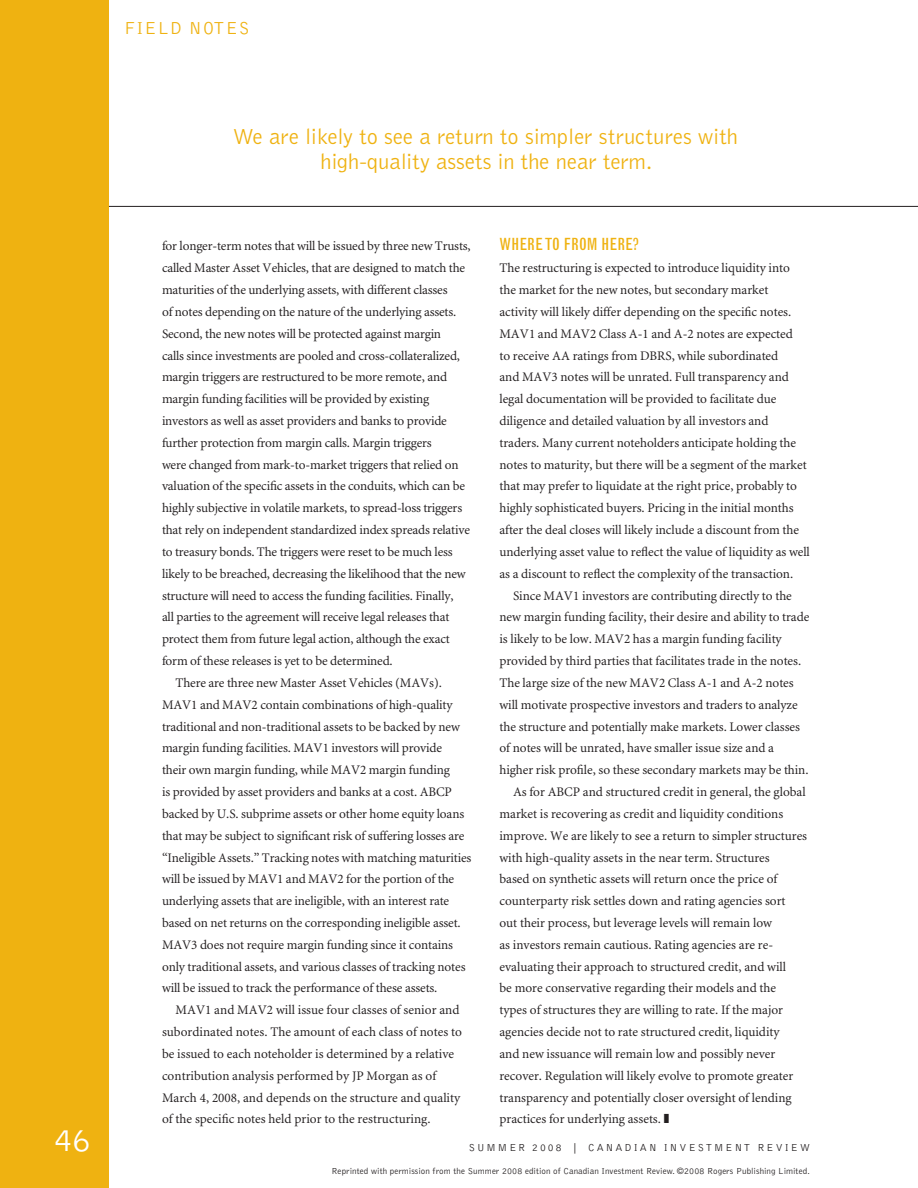
<style>
.page{position:relative;width:918px;height:1188px;background:#fff}
.page>*{position:absolute;margin:0;border:0;box-sizing:border-box;transform-origin:0 0}
.t1{font:300 33px "Bell Gothic";color:#fff}
.pull_quote{font:300 22.5px/25.5px "Bell Gothic";color:#efb211;text-align:center}
.t2{font:300 18px "Bell Gothic";letter-spacing:.06em;color:#efb211}
.SubHead{font:condensed 16.5px "Grotesque";color:#efb211}
.Body_Copy-Indent{font:13.2px/21.9px "Minion MM";letter-spacing:-.01em;color:#231f20}
.Body_Copy-No_indent{font:13.2px/21.8px "Minion MM";letter-spacing:-.005em;color:#231f20}
.t3{font:300 10.5px "Bell Gothic";letter-spacing:.2em;color:#231f20}
.t4{font:300 9px "Bell Gothic";letter-spacing:.01em;color:#231f20}
</style>
<div class="page">
<div style="left:0;top:0;width:109px;height:1188px;background:#efb211"></div>
<hr style="left:109px;top:206px;width:809px;height:1px;background:#231f20">
<p class="t1" style="left:54px;top:1122px;width:38px">46</p>
<p class="t2" style="left:124px;top:18px;width:127px">FIELD NOTES</p>
<p class="pull_quote" style="left:233px;top:124px;width:507px">We are likely to see a return to simpler structures with high-quality assets in the near term.</p>
<p class="Body_Copy-Indent" style="left:162px;top:236px;width:310px">for longer-term notes that will be issued by three new Trusts, called Master Asset Vehicles, that are designed to match the maturities of the underlying assets, with different classes<br>of notes depending on the nature of the underlying assets.<br>Second, the new notes will be protected against margin<br>calls since investments are pooled and cross-collateralized, margin triggers are restructured to be more remote, and margin funding facilities will be provided by existing investors as well as asset providers and banks to provide further protection from margin calls. Margin triggers<br>were changed from mark-to-market triggers that relied on valuation of the specific assets in the conduits, which can be highly subjective in volatile markets, to spread-loss triggers that rely on independent standardized index spreads relative to treasury bonds. The triggers were reset to be much less likely to be breached, decreasing the likelihood that the new structure will need to access the funding facilities. Finally,<br>all parties to the agreement will receive legal releases that protect them from future legal action, although the exact form of these releases is yet to be determined.</p>
<p class="Body_Copy-Indent" style="left:162px;top:672px;width:311px;text-indent:14px">There are three new Master Asset Vehicles (MAVs).<br>MAV1 and MAV2 contain combinations of high-quality traditional and non-traditional assets to be backed by new margin funding facilities. MAV1 investors will provide<br>their own margin funding, while MAV2 margin funding<br>is provided by asset providers and banks at a cost. ABCP backed by U.S. subprime assets or other home equity loans that may be subject to significant risk of suffering losses are “Ineligible Assets.” Tracking notes with matching maturities will be issued by MAV1 and MAV2 for the portion of the underlying assets that are ineligible, with an interest rate based on net returns on the corresponding ineligible asset.<br>MAV3 does not require margin funding since it contains only traditional assets, and various classes of tracking notes will be issued to track the performance of these assets.</p>
<p class="Body_Copy-Indent" style="left:162px;top:999px;width:302px;text-indent:14px">MAV1 and MAV2 will issue four classes of senior and subordinated notes. The amount of each class of notes to be issued to each noteholder is determined by a relative contribution analysis performed by JP Morgan as of March 4, 2008, and depends on the structure and quality of the specific notes held prior to the restructuring.</p>
<p class="SubHead" style="left:500px;top:235px;width:141px">WHERE TO FROM HERE?</p>
<p class="Body_Copy-No_indent" style="left:500px;top:258px;width:312px">The restructuring is expected to introduce liquidity into<br>the market for the new notes, but secondary market activity will likely differ depending on the specific notes.<br>MAV1 and MAV2 Class A-1 and A-2 notes are expected<br>to receive AA ratings from DBRS, while subordinated<br>and MAV3 notes will be unrated. Full transparency and legal documentation will be provided to facilitate due diligence and detailed valuation by all investors and traders. Many current noteholders anticipate holding the notes to maturity, but there will be a segment of the market that may prefer to liquidate at the right price, probably to highly sophisticated buyers. Pricing in the initial months after the deal closes will likely include a discount from the underlying asset value to reflect the value of liquidity as well as a discount to reflect the complexity of the transaction.</p>
<p class="Body_Copy-Indent" style="left:500px;top:585px;width:311px;text-indent:14px">Since MAV1 investors are contributing directly to the new margin funding facility, their desire and ability to trade is likely to be low. MAV2 has a margin funding facility provided by third parties that facilitates trade in the notes.<br>The large size of the new MAV2 Class A-1 and A-2 notes will motivate prospective investors and traders to analyze the structure and potentially make markets. Lower classes of notes will be unrated, have smaller issue size and a higher risk profile, so these secondary markets may be thin.</p>
<p class="Body_Copy-Indent" style="left:500px;top:781px;width:309px;text-indent:14px">As for ABCP and structured credit in general, the global market is recovering as credit and liquidity conditions improve. We are likely to see a return to simpler structures with high-quality assets in the near term. Structures<br>based on synthetic assets will return once the price of counterparty risk settles down and rating agencies sort<br>out their process, but leverage levels will remain low<br>as investors remain cautious. Rating agencies are re&shy;evaluating their approach to structured credit, and will<br>be more conservative regarding their models and the<br>types of structures they are willing to rate. If the major agencies decide not to rate structured credit, liquidity<br>and new issuance will remain low and possibly never recover. Regulation will likely evolve to promote greater transparency and potentially closer oversight of lending practices for underlying assets.</p>
<p class="t3" style="left:469px;top:1141px;width:211px">s ummer 2008 | Can adi an Invest</p>
<p class="t3" style="left:714px;top:1141px;width:20px">ment</p>
<p class="t3" style="left:757px;top:1141px;width:9px">Revie</p>
<p class="t3" style="left:800px;top:1141px;width:11px">w</p>
<p class="t4" style="left:332px;top:1166px;width:480px">Reprinted with permission from the Summer 2008 edition of Canadian Investment Review. ©2008 Rogers P ublishing Limited.</p>
</div>
